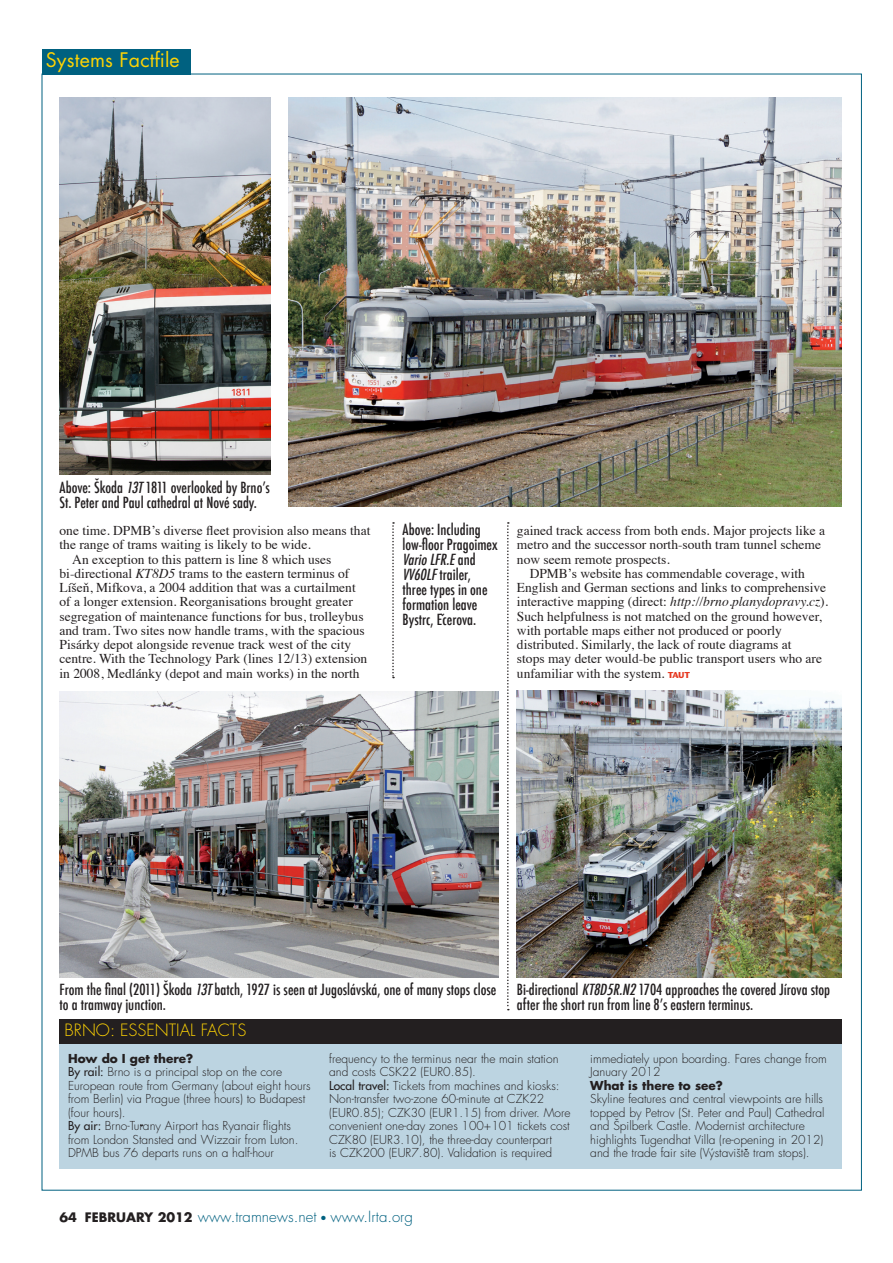
<style>
.page{position:relative;width:893px;height:1263px;background:#fff}
.page>*{position:absolute;margin:0;border:0;box-sizing:border-box;transform-origin:0 0}
.t1{font:19.5px "Futura Std";color:#fed304}
.Table_copy_regular{font:300 16.5px "Futura Std";color:#fed304}
.t2{font:500 condensed 15px/15px "Futura";color:#231f20}
.t3{font:300 15px "Futura Std";color:#006180}
.Times_Indent{font:13.5px/14.2px "Times";color:#231f20}
.Table_copy_regular-2{font:300 12px/13.5px "Futura Std";color:#231f20}
.Table_copy_regular-3{font:700 12px "Futura Std";color:#231f20}
.s1{font-style:italic}
.s2{font-family:"Stone Sans EF";font-weight:700;font-size:9px;color:#e63921}
.s3{font-size:13.5px}
.s4{font-weight:500}
.s5{font-weight:700;font-size:12.75px;color:#231f20}
</style>
<div class="page">
<div style="left:42px;top:49px;width:148px;height:25px;background:#006180"></div>
<div style="left:60px;top:1033px;width:782px;height:136px;background:#bcd4e1"></div>
<div style="left:60px;top:1019px;width:782px;height:25px;background:#231f20"></div>
<img style="left:288px;top:98px;width:554px;height:409px">
<svg style="left:507px;top:522px;width:2px;height:488px"></svg>
<img style="left:60px;top:692px;width:439px;height:285px">
<img style="left:517px;top:691px;width:325px;height:286px">
<svg style="left:392px;top:522px;width:2px;height:156px"></svg>
<img style="left:60px;top:98px;width:210px;height:376px">
<p class="t1" style="left:46px;top:48px;width:135px">Systems Factfile</p>
<p class="t2" style="left:60px;top:479px;width:212px">Above: Škoda <span class="s1">13T</span>1811 overlooked by Brno’s<br>St. Peter and Paul cathedral at Nové sady.</p>
<p class="Times_Indent" style="left:60px;top:522px;width:312px">one time. DPMB’s diverse fleet provision also means that the range of trams waiting is likely to be wide.</p>
<p class="Times_Indent" style="left:60px;top:551px;width:309px;text-indent:13px">An exception to this pattern is line 8 which uses bi-directional <span class="s1">KT8D5</span> trams to the eastern terminus of Líšeň, Mifkova, a 2004 addition that was a curtailment of a longer extension. Reorganisations brought greater segregation of maintenance functions for bus, trolleybus and tram. Two sites now handle trams, with the spacious Pisárky depot alongside revenue track west of the city centre. With the Technology Park (lines 12/13) extension in 2008, Medlánky (depot and main works) in the north</p>
<p class="t2" style="left:403px;top:522px;width:97px">Above: Including low-floor Pragoimex<br><span class="s1">VarioLFR.E</span>a n d<br><span class="s1">VV60LF</span>trailer, three types in one formation leave<br>Bystrc, Ečerova.</p>
<p class="Times_Indent" style="left:517px;top:522px;width:310px">gained track access from both ends. Major projects like a metro and the successor north-south tram tunnel scheme now seem remote prospects.</p>
<p class="Times_Indent" style="left:517px;top:565px;width:313px;text-indent:13px">DPMB’s website has commendable coverage, with English and German sections and links to comprehensive interactive mapping (direct: <span class="s1">http://brno.planydopravy.cz</span>).<br>Such helpfulness is not matched on the ground however, with portable maps either not produced or poorly distributed. Similarly, the lack of route diagrams at<br>stops may deter would-be public transport users who are unfamiliar with the system. <span class="s2">TAUT</span></p>
<p class="t2" style="left:60px;top:982px;width:438px">From the final <span class="s3">(</span>2011<span class="s3">)</span> Škoda <span class="s1">13T</span>batch, 1927 is seen at Jugoslávská, one of many stops close to a tramway junction.</p>
<p class="Table_copy_regular" style="left:65px;top:1020px;width:100px">brno: essentia</p>
<p class="Table_copy_regular" style="left:190px;top:1020px;width:58px">l FACTS</p>
<p class="t2" style="left:517px;top:982px;width:315px">Bi-directional <span class="s1">KT8D5R.N2</span>1704 approaches the covered Jírova stop after the short run from line 8’s eastern terminus.</p>
<p class="Table_copy_regular-3" style="left:68px;top:1050px;width:127px">How do I get there?</p>
<p class="Table_copy_regular-2" style="left:68px;top:1065px;width:244px"><span class="s4">By rail:</span> Brno is a principal stop on the core European route from Germany (about eight hours from Berlin) via Prague (three hours) to Budapest (four hours).</p>
<p class="Table_copy_regular-2" style="left:68px;top:1119px;width:232px"><span class="s4">By air:</span> Brno-Turany Airport has Ryanair flights from London Stansted and Wizzair from Luton.<br>DPMB bus 76 departs runs on a half-hour</p>
<p class="Table_copy_regular-2" style="left:329px;top:1052px;width:231px">frequency to the terminus near the main station and costs CSK22 (EUR0.85).</p>
<p class="Table_copy_regular-2" style="left:329px;top:1079px;width:232px"><span class="s4">Local travel:</span> Tickets from machines and kiosks:<br>Non-transfer two-zone 60-minute at CZK</p>
<p class="Table_copy_regular-2" style="left:529px;top:1092px;width:16px">22</p>
<p class="Table_copy_regular-2" style="left:329px;top:1106px;width:243px;text-align:justify;text-indent:82px">30 (EUR 1.15) from driver. More convenient one-day zones 100+101 tickets cost CZK</p>
<p class="Table_copy_regular-2" style="left:329px;top:1106px;width:68px">(EUR0.85); CZK</p>
<p class="Table_copy_regular-2" style="left:352px;top:1133px;width:202px">80 (EUR3.10), the three-day counterpart</p>
<p class="Table_copy_regular-2" style="left:329px;top:1146px;width:20px">is CZK</p>
<p class="Table_copy_regular-2" style="left:363px;top:1146px;width:191px">200 (EUR7.80). Validation is required</p>
<p class="Table_copy_regular-2" style="left:590px;top:1052px;width:238px">immediately upon boarding. Fares change from<br>January 2012</p>
<p class="Table_copy_regular-3" style="left:590px;top:1077px;width:134px">What is there to see?</p>
<p class="Table_copy_regular-2" style="left:590px;top:1092px;width:236px">Skyline features and central viewpoints are hills topped by Petrov (St. Peter and Paul) Cathedral and Špilberk Castle. Modernist architecture highlights Tugendhat Villa (re-opening in 2012) and the trade fair site (Výstavište tram stops).</p>
<p class="t3" style="left:60px;top:1208px;width:355px"><span class="s5">64 february 2012</span> www.tramnews.net ● www.Irta.org</p>
</div>
